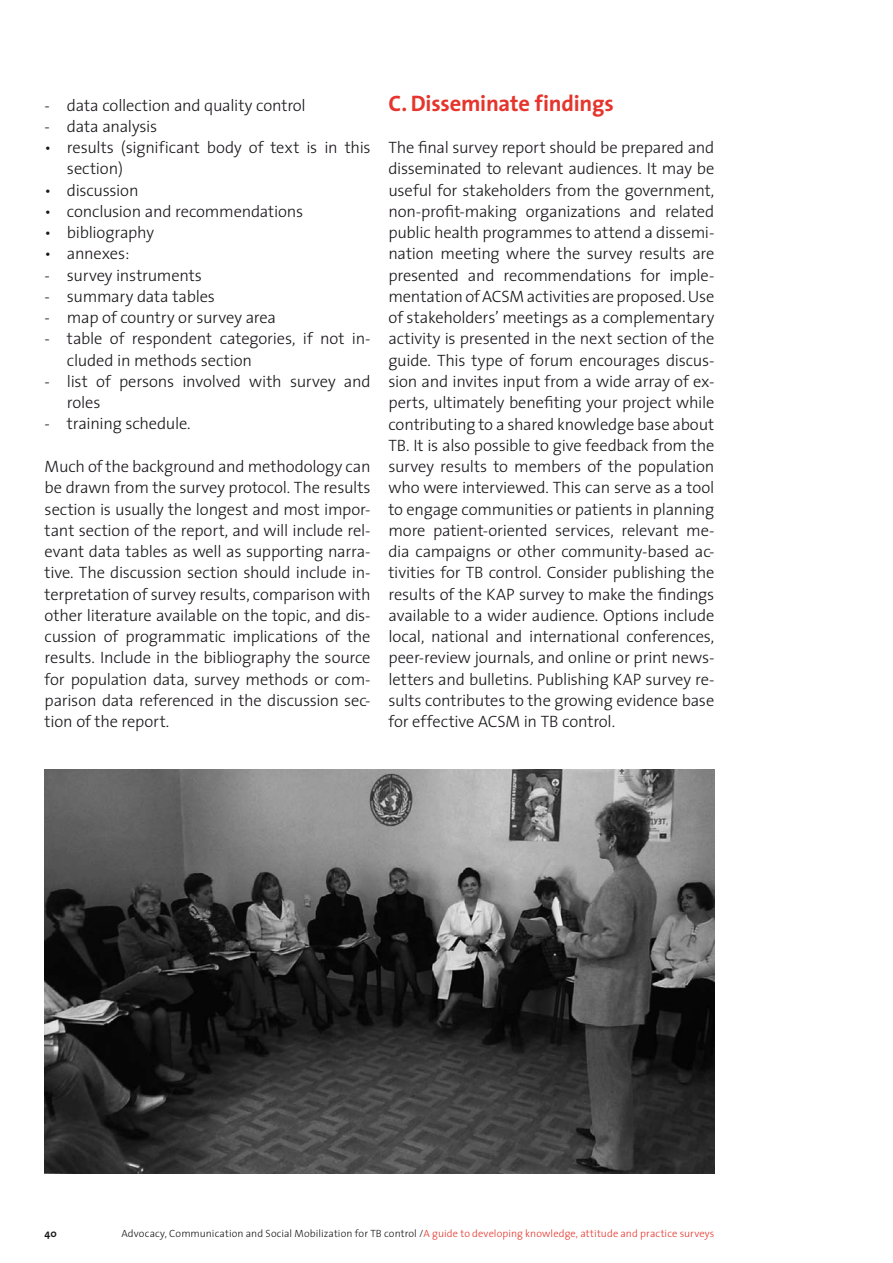
<style>
.page{position:relative;width:893px;height:1263px;background:#fff}
.page>*{position:absolute;margin:0;border:0;box-sizing:border-box;transform-origin:0 0}
.t1{font:700 22.5px "The Sans";letter-spacing:-.01em;color:#e5352c}
.t2{font:300 16.5px/21.3px "The Sans";letter-spacing:-.01em;color:#1a171b}
.t3{font:300 10.5px "The Sans";letter-spacing:.01em;color:#1a171b}
.t4{font:700 10.5px "The Sans";color:#1a171b}
.s1{color:#e5352c}
</style>
<div class="page">
<img style="left:45px;top:770px;width:669px;height:404px">
<p class="t2" style="left:45px;top:94px;width:263px">- data collection and quality control</p>
<p class="t2" style="left:45px;top:115px;width:114px">- data analysis</p>
<p class="t2" style="left:67px;top:136px;width:305px;text-indent:-22px">• results (significant body of text is in this section)</p>
<p class="t2" style="left:45px;top:179px;width:95px">• discussion</p>
<p class="t2" style="left:45px;top:200px;width:260px">• conclusion and recommendations</p>
<p class="t2" style="left:45px;top:221px;width:111px">• bibliography</p>
<p class="t2" style="left:45px;top:243px;width:86px">• annexes:</p>
<p class="t2" style="left:45px;top:264px;width:159px">- survey instruments</p>
<p class="t2" style="left:45px;top:285px;width:172px">- summary data tables</p>
<p class="t2" style="left:45px;top:306px;width:233px">- map of country or survey area</p>
<p class="t2" style="left:67px;top:328px;width:305px;text-indent:-22px">- table of respondent categories, if not in&shy;cluded in methods section</p>
<p class="t2" style="left:67px;top:370px;width:305px;text-indent:-22px">- list of persons involved with survey and roles</p>
<p class="t2" style="left:45px;top:413px;width:148px">- training schedule.</p>
<p class="t2" style="left:45px;top:455px;width:327px;text-align:justify">Much of the background and methodology can be drawn from the survey protocol. The results section is usually the longest and most impor&shy;tant section of the report, and will include rel&shy;evant data tables as well as supporting narra&shy;tive. The discussion section should include in&shy;terpretation of survey results, comparison with other literature available on the topic, and dis&shy;cussion of programmatic implications of the results. Include in the bibliography the source for population data, survey methods or com&shy;parison data referenced in the discussion sec&shy;tion of the report.</p>
<h1 class="t1" style="left:388px;top:84px;width:227px">C. Disseminate findings</h1>
<p class="t2" style="left:388px;top:136px;width:327px;text-align:justify">The final survey report should be prepared and disseminated to relevant audiences. It may be useful for stakeholders from the government, non-profit-making organizations and related public health programmes to attend a dissemi&shy;nation meeting where the survey results are presented and recommendations for imple&shy;mentation of ACSM activities are proposed. Use of stakeholders’ meetings as a complementary activity is presented in the next section of the guide. This type of forum encourages discus&shy;sion and invites input from a wide array of ex&shy;perts, ultimately benefiting your project while contributing to a shared knowledge base about TB. It is also possible to give feedback from the survey results to members of the population who were interviewed. This can serve as a tool to engage communities or patients in planning more patient-oriented services, relevant me&shy;dia campaigns or other community-based ac&shy;tivities for TB control. Consider publishing the results of the KAP survey to make the findings available to a wider audience. Options include local, national and international conferences, peer-review journals, and online or print news&shy;letters and bulletins. Publishing KAP survey re&shy;sults contributes to the growing evidence base for effective ACSM in TB control.</p>
<p class="t4" style="left:45px;top:1225px;width:14px">40</p>
<p class="t3" style="left:121px;top:1225px;width:594px">Advocacy, Communication and Social Mobilization for TB control /<span class="s1">A guide to developing knowledge, attitude and practice surveys</span></p>
</div>
